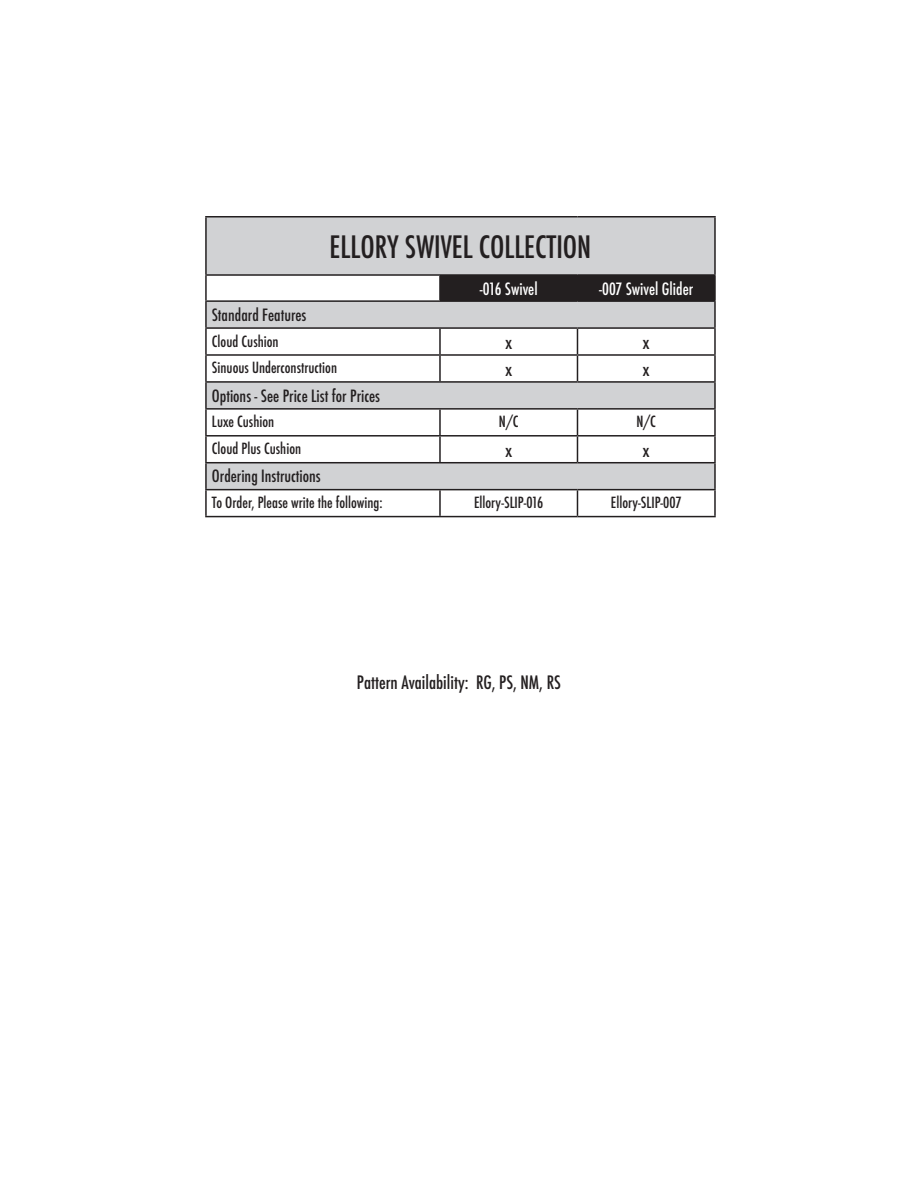
<style>
.page{position:relative;width:918px;height:1188px;background:#fff}
.page>*{position:absolute;margin:0;border:0;box-sizing:border-box;transform-origin:0 0}
.t1{font:500 condensed 30px "Futura";color:#231f20}
.t2{font:500 condensed 18px "Futura";color:#231f20}
.t3{font:500 condensed 16.5px "Futura";color:#231f20}
.t4{font:500 condensed 16.5px "Futura";color:#fff}
.t5{font:500 condensed 15px "Futura";color:#231f20}
</style>
<div class="page">
<svg style="left:207px;top:218px;width:507px;height:271px;fill:#d1d2d4"></svg>
<hr style="left:205px;top:216px;width:235px;height:2px;background:#231f20">
<hr style="left:205px;top:217px;width:2px;height:57px;background:#231f20">
<hr style="left:440px;top:216px;width:137px;height:2px;background:#231f20">
<hr style="left:577px;top:216px;width:139px;height:2px;background:#231f20">
<hr style="left:714px;top:217px;width:2px;height:57px;background:#231f20">
<hr style="left:205px;top:274px;width:235px;height:2px;background:#231f20">
<hr style="left:205px;top:276px;width:2px;height:24px;background:#231f20">
<hr style="left:440px;top:274px;width:137px;height:2px;background:#231f20">
<hr style="left:439px;top:276px;width:2px;height:24px;background:#231f20">
<hr style="left:577px;top:274px;width:139px;height:2px;background:#231f20">
<div style="left:441px;top:276px;width:273px;height:24px;background:#231f20"></div>
<hr style="left:714px;top:276px;width:2px;height:24px;background:#231f20">
<hr style="left:205px;top:300px;width:235px;height:2px;background:#231f20">
<hr style="left:205px;top:302px;width:2px;height:25px;background:#231f20">
<hr style="left:440px;top:300px;width:137px;height:2px;background:#231f20">
<hr style="left:577px;top:300px;width:139px;height:2px;background:#231f20">
<hr style="left:714px;top:302px;width:2px;height:25px;background:#231f20">
<hr style="left:205px;top:327px;width:235px;height:2px;background:#231f20">
<hr style="left:205px;top:329px;width:2px;height:25px;background:#231f20">
<hr style="left:440px;top:327px;width:137px;height:2px;background:#231f20">
<hr style="left:439px;top:329px;width:2px;height:25px;background:#231f20">
<hr style="left:577px;top:327px;width:139px;height:2px;background:#231f20">
<hr style="left:714px;top:329px;width:2px;height:25px;background:#231f20">
<hr style="left:205px;top:354px;width:235px;height:2px;background:#231f20">
<hr style="left:205px;top:356px;width:2px;height:25px;background:#231f20">
<hr style="left:440px;top:354px;width:137px;height:2px;background:#231f20">
<hr style="left:439px;top:356px;width:2px;height:25px;background:#231f20">
<hr style="left:577px;top:354px;width:139px;height:2px;background:#231f20">
<svg style="left:577px;top:329px;width:1px;height:52px"></svg>
<hr style="left:714px;top:356px;width:2px;height:25px;background:#231f20">
<hr style="left:205px;top:381px;width:235px;height:2px;background:#231f20">
<hr style="left:205px;top:383px;width:2px;height:25px;background:#231f20">
<hr style="left:440px;top:381px;width:137px;height:2px;background:#231f20">
<hr style="left:577px;top:381px;width:139px;height:2px;background:#231f20">
<hr style="left:714px;top:383px;width:2px;height:25px;background:#231f20">
<hr style="left:205px;top:408px;width:235px;height:2px;background:#231f20">
<hr style="left:205px;top:410px;width:2px;height:25px;background:#231f20">
<hr style="left:440px;top:408px;width:137px;height:2px;background:#231f20">
<hr style="left:439px;top:410px;width:2px;height:25px;background:#231f20">
<hr style="left:577px;top:408px;width:139px;height:2px;background:#231f20">
<hr style="left:714px;top:410px;width:2px;height:25px;background:#231f20">
<hr style="left:205px;top:435px;width:235px;height:2px;background:#231f20">
<hr style="left:205px;top:437px;width:2px;height:25px;background:#231f20">
<hr style="left:440px;top:435px;width:137px;height:2px;background:#231f20">
<hr style="left:439px;top:437px;width:2px;height:25px;background:#231f20">
<hr style="left:577px;top:435px;width:139px;height:2px;background:#231f20">
<svg style="left:577px;top:410px;width:1px;height:52px"></svg>
<hr style="left:714px;top:437px;width:2px;height:25px;background:#231f20">
<hr style="left:205px;top:462px;width:235px;height:1px;background:#231f20">
<hr style="left:205px;top:463px;width:2px;height:26px;background:#231f20">
<hr style="left:440px;top:462px;width:137px;height:1px;background:#231f20">
<hr style="left:577px;top:462px;width:139px;height:1px;background:#231f20">
<hr style="left:714px;top:463px;width:2px;height:26px;background:#231f20">
<hr style="left:205px;top:489px;width:235px;height:1px;background:#231f20">
<hr style="left:205px;top:490px;width:2px;height:26px;background:#231f20">
<hr style="left:440px;top:489px;width:137px;height:1px;background:#231f20">
<hr style="left:439px;top:490px;width:2px;height:26px;background:#231f20">
<hr style="left:577px;top:489px;width:139px;height:1px;background:#231f20">
<svg style="left:577px;top:490px;width:1px;height:26px"></svg>
<hr style="left:714px;top:490px;width:2px;height:26px;background:#231f20">
<hr style="left:205px;top:516px;width:235px;height:1px;background:#231f20">
<hr style="left:440px;top:516px;width:137px;height:1px;background:#231f20">
<hr style="left:577px;top:516px;width:139px;height:1px;background:#231f20">
<p class="t1" style="left:330px;top:228px;width:263px">ELLORY SWIVEL COLLECTION</p>
<p class="t4" style="left:480px;top:278px;width:59px">-016 Swivel</p>
<p class="t4" style="left:599px;top:278px;width:95px">-007 Swivel Glider</p>
<p class="t3" style="left:212px;top:304px;width:96px">Standard Features</p>
<p class="t5" style="left:212px;top:331px;width:68px">Cloud Cushion</p>
<p class="t2" style="left:505px;top:331px;width:8px">x</p>
<p class="t2" style="left:643px;top:331px;width:8px">x</p>
<p class="t5" style="left:212px;top:358px;width:127px">Sinuous Underconstruction</p>
<p class="t2" style="left:505px;top:358px;width:8px">x</p>
<p class="t2" style="left:643px;top:358px;width:8px">x</p>
<p class="t3" style="left:212px;top:385px;width:170px">Options - See Price List for Prices</p>
<p class="t5" style="left:212px;top:412px;width:64px">Luxe Cushion</p>
<p class="t5" style="left:499px;top:412px;width:21px">N/C</p>
<p class="t5" style="left:636px;top:412px;width:21px">N/C</p>
<p class="t5" style="left:212px;top:439px;width:91px">Cloud Plus Cushion</p>
<p class="t2" style="left:505px;top:439px;width:8px">x</p>
<p class="t2" style="left:643px;top:439px;width:8px">x</p>
<p class="t3" style="left:212px;top:466px;width:110px">Ordering Instructions</p>
<p class="t5" style="left:212px;top:493px;width:172px">To Order, Please write the following:</p>
<p class="t5" style="left:474px;top:493px;width:71px">Ellory-SLIP-016</p>
<p class="t5" style="left:611px;top:493px;width:72px">Ellory-SLIP-007</p>
<p class="t2" style="left:357px;top:670px;width:205px">Pattern Availability: RG, PS, NM, RS</p>
</div>
